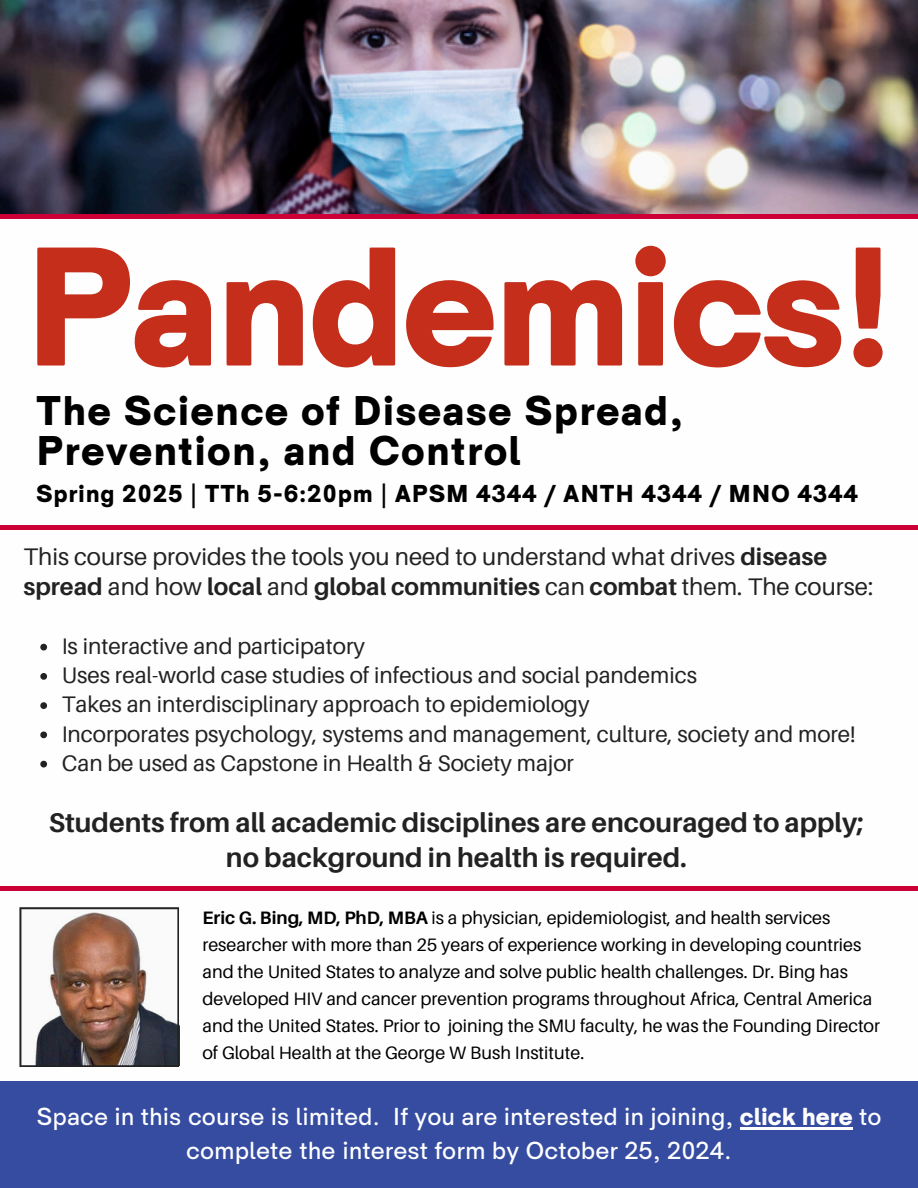
<style>
.page{position:relative;width:918px;height:1188px;background:#fff}
.page>*{position:absolute;margin:0;border:0;box-sizing:border-box;transform-origin:0 0}
.t1{font:900 171px "HK Sentiments";letter-spacing:-.025em;color:#c42e1a}
.t2{font:900 42px/39.3px "HK Sentiments";letter-spacing:.03em;color:#000}
.t3{font:700 27px/34.8px "Aileron";color:#222;text-align:center}
.t4{font:500 24.9px/33.8px "HK Sentiments";color:#fff;text-align:center}
.t5{font:900 24.75px "HK Sentiments";letter-spacing:.03em;color:#000}
.t6{font:24px/30.3px "Aileron";color:#222}
.t7{font:22.5px "Aileron";color:#222}
.t8{font:18px/27px "Aileron";color:#000}
.s1{font-weight:700}
.s2{font-weight:900}
</style>
<div class="page">
<img style="left:19px;top:907px;width:160px;height:160px">
<div style="left:0;top:1082px;width:918px;height:106px;background:#354ca1"></div>
<svg style="left:40px;top:644px;width:7px;height:7px"></svg>
<svg style="left:40px;top:673px;width:7px;height:7px"></svg>
<svg style="left:40px;top:702px;width:7px;height:7px"></svg>
<svg style="left:40px;top:732px;width:7px;height:6px"></svg>
<svg style="left:40px;top:761px;width:7px;height:7px"></svg>
<div style="left:0;top:525px;width:918px;height:5px;background:#cc0035"></div>
<div style="left:0;top:886px;width:918px;height:5px;background:#cc0035"></div>
<img style="left:0;top:0;width:918px;height:214px">
<hr style="left:740px;top:1127px;width:113px;height:2px;background:#fff">
<div style="left:0;top:214px;width:918px;height:5px;background:#cc0035"></div>
<p class="t1" style="left:23px;top:212px;width:873px">Pandemics!</p>
<p class="t2" style="left:36px;top:393px;width:649px">The Science of Disease Spread,<br>Prevention, and Control</p>
<h3 class="t5" style="left:36px;top:480px;width:824px">Spring 2025 | TTh 5-6:20pm | APSM 4344 / ANTH 4344 / MNO 4344</h3>
<h1 class="t6" style="left:23px;top:541px;width:851px">This course provides the tools you need to understand what drives <span class="s1">disease spread</span> and how <span class="s1">local</span> and <span class="s1">global communities</span> can <span class="s1">combat</span> them. The course:</h1>
<h2 class="t7" style="left:62px;top:632px;width:305px">Is interactive and participatory</h2>
<h3 class="t7" style="left:62px;top:661px;width:637px">Uses real-world case studies of infectious and social pandemics</h3>
<h4 class="t7" style="left:62px;top:691px;width:529px">Takes an interdisciplinary approach to epidemiology</h4>
<p class="t7" style="left:62px;top:720px;width:796px">Incorporates psychology, systems and management, culture, society and more!</p>
<p class="t7" style="left:62px;top:749px;width:514px">Can be used as Capstone in Health &amp; Society major</p>
<p class="t3" style="left:49px;top:804px;width:817px">Students from all academic disciplines are encouraged to apply; no background in health is required.</p>
<p class="t8" style="left:202px;top:903px;width:679px"><span class="s1">Eric G. Bing, MD, PhD, MBA</span> is a physician, epidemiologist, and health services researcher with more than 25 years of experience working in developing countries and the United States to analyze and solve public health challenges. Dr. Bing has developed HIV and cancer prevention programs throughout Africa, Central America and the United States. Prior to joining the SMU faculty, he was the Founding Director of Global Health at the George W Bush Institute.</p>
<h3 class="t4" style="left:36px;top:1100px;width:847px">Space in this course is limited. If you are interested in joining, <span class="s2">click here</span> to complete the interest form by October 25, 2024.</h3>
</div>
